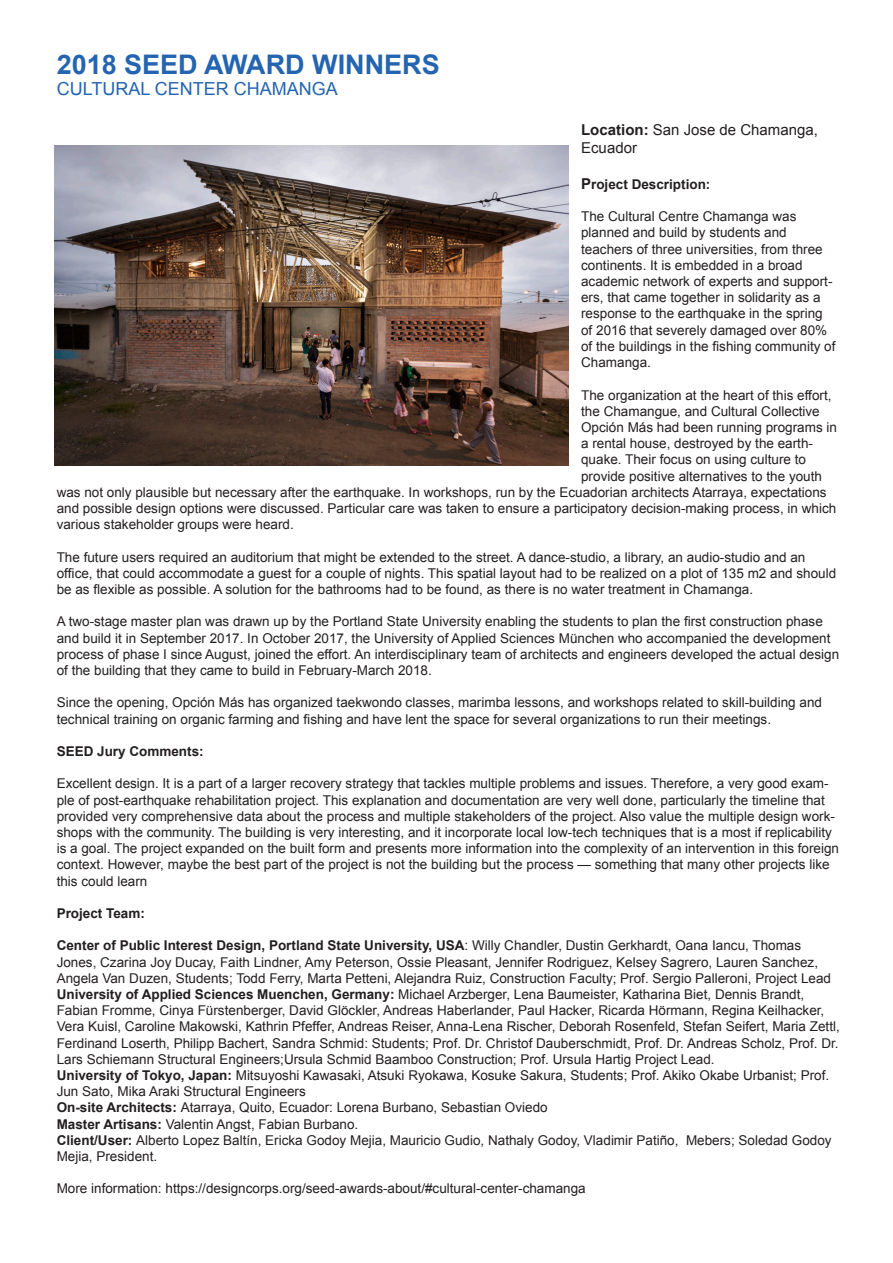
<style>
.page{position:relative;width:893px;height:1263px;background:#fff}
.page>*{position:absolute;margin:0;border:0;box-sizing:border-box;transform-origin:0 0}
.t1{font:700 27px "Arial";color:#2564b0}
.t2{font:18px "Arial";color:#2564b0}
.t3{font:15px/18px "Arial";color:#231f20}
.t4{font:13.5px/16.2px "Arial";color:#231f20}
.t5{font:700 13.5px "Arial";color:#231f20}
.s1{font-weight:700}
.s2{font-size:15px}
</style>
<div class="page">
<img style="left:54px;top:145px;width:514px;height:321px">
<p class="t1" style="left:57px;top:46px;width:385px">2018 SEED AWARD WINNERS</p>
<p class="t2" style="left:57px;top:77px;width:283px">CULTURAL CENTER CHAMANGA</p>
<p class="t3" style="left:581px;top:121px;width:238px"><span class="s1">Location:</span> San Jose de Chamanga,<br>Ecuador</p>
<p class="t5" style="left:581px;top:175px;width:131px"><span class="s2">P</span>roject Description:</p>
<p class="t4" style="left:581px;top:209px;width:256px">The Cultural Centre Chamanga was planned and build by students and teachers of three universities, from three continents. It is embedded in a broad academic network of experts and support&shy;ers, that came together in solidarity as a response to the earthquake in the spring of 2016 that severely damaged over 80% of the buildings in the fishing community of Chamanga.</p>
<p class="t4" style="left:581px;top:387px;width:252px">The organization at the heart of this effort,</p>
<p class="t4" style="left:581px;top:403px;width:240px">the Chamangue, and Cultural Collective</p>
<p class="t4" style="left:581px;top:419px;width:257px">Opción Más had been running programs in</p>
<p class="t4" style="left:581px;top:435px;width:233px">a rental house, destroyed by the earth-</p>
<p class="t4" style="left:581px;top:452px;width:226px">quake. Their focus on using culture to</p>
<p class="t4" style="left:581px;top:468px;width:242px">provide positive alternatives to the youth</p>
<p class="t4" style="left:57px;top:484px;width:771px">was not only plausible but necessary after the earthquake. In workshops, run by the Ecuadorian architects Atarraya, expectations</p>
<p class="t4" style="left:57px;top:500px;width:781px">and possible design options were discussed. Particular care was taken to ensure a participatory decision-making process, in which</p>
<p class="t4" style="left:57px;top:516px;width:239px">various stakeholder groups were heard.</p>
<p class="t4" style="left:57px;top:549px;width:781px">The future users required an auditorium that might be extended to the street. A dance-studio, a library, an audio-studio and an office, that could accommodate a guest for a couple of nights. This spatial layout had to be realized on a plot of 135 m2 and should be as flexible as possible. A solution for the bathrooms had to be found, as there is no water treatment in Chamanga.</p>
<p class="t4" style="left:57px;top:614px;width:784px">A two-stage master plan was drawn up by the Portland State University enabling the students to plan the first construction phase and build it in September 2017. In October 2017, the University of Applied Sciences München who accompanied the development process of phase I since August, joined the effort. An interdisciplinary team of architects and engineers developed the actual design of the building that they came to build in February-March 2018.</p>
<p class="t4" style="left:57px;top:695px;width:767px">Since the opening, Opción Más has organized taekwondo classes, marimba lessons, and workshops related to skill-building and technical training on organic farming and fishing and have lent the space for several organizations to run their meetings.</p>
<p class="t5" style="left:57px;top:742px;width:149px">SEED Jury Comments:</p>
<p class="t4" style="left:57px;top:776px;width:784px">Excellent design. It is a part of a larger recovery strategy that tackles multiple problems and issues. Therefore, a very good exam&shy;ple of post-earthquake rehabilitation project. This explanation and documentation are very well done, particularly the timeline that provided very comprehensive data about the process and multiple stakeholders of the project. Also value the multiple design work&shy;shops with the community. The building is very interesting, and it incorporate local low-tech techniques that is a most if replicability is a goal. The project expanded on the built form and presents more information into the complexity of an intervention in this foreign context. However, maybe the best part of the project is not the building but the process — something that many other projects like this could learn</p>
<p class="t5" style="left:57px;top:904px;width:90px">Project Team:</p>
<p class="t4" style="left:57px;top:938px;width:776px"><span class="s1">Center of Public Interest Design, Portland State University, USA</span>: Willy Chandler, Dustin Gerkhardt, Oana Iancu, Thomas<br>Jones, Czarina Joy Ducay, Faith Lindner, Amy Peterson, Ossie Pleasant, Jennifer Rodriguez, Kelsey Sagrero, Lauren Sanchez,<br>Angela Van Duzen, Students; Todd Ferry, Marta Petteni, Alejandra Ruiz, Construction Faculty; Prof. Sergio Palleroni, Project Lead</p>
<p class="t4" style="left:57px;top:986px;width:785px"><span class="s1">University of Applied Sciences Muenchen, Germany:</span> Michael Arzberger, Lena Baumeister, Katharina Biet, Dennis Brandt, Fabian Fromme, Cinya Fürstenberger, David Glöckler, Andreas Haberlander, Paul Hacker, Ricarda Hörmann, Regina Keilhacker, Vera Kuisl, Caroline Makowski, Kathrin Pfeffer, Andreas Reiser, Anna-Lena Rischer, Deborah Rosenfeld, Stefan Seifert, Maria Zettl, Ferdinand Loserth, Philipp Bachert, Sandra Schmid: Students; Prof. Dr. Christof Dauberschmidt, Prof. Dr. Andreas Scholz, Prof. Dr.<br>Lars Schiemann Structural Engineers;Ursula Schmid Baamboo Construction; Prof. Ursula Hartig Project Lead.</p>
<p class="t4" style="left:57px;top:1067px;width:774px"><span class="s1">University of Tokyo, Japan:</span> Mitsuyoshi Kawasaki, Atsuki Ryokawa, Kosuke Sakura, Students; Prof. Akiko Okabe Urbanist; Prof.<br>Jun Sato, Mika Araki Structural Engineers</p>
<p class="t4" style="left:57px;top:1100px;width:492px"><span class="s1">On-site Architects:</span> Atarraya, Quito, Ecuador: Lorena Burbano, Sebastian Oviedo</p>
<p class="t4" style="left:57px;top:1116px;width:303px"><span class="s1">Master Artisans:</span> Valentin Angst, Fabian Burbano.</p>
<p class="t4" style="left:57px;top:1132px;width:776px"><span class="s1">Client/User:</span> Alberto Lopez Baltín, Ericka Godoy Mejia, Mauricio Gudio, Nathaly Godoy, Vladimir Patiño, Mebers; Soledad Godoy<br>Mejia, President.</p>
<p class="t4" style="left:57px;top:1181px;width:530px">More information: https://designcorps.org/seed-awards-about/#cultural-center-chamanga</p>
</div>
